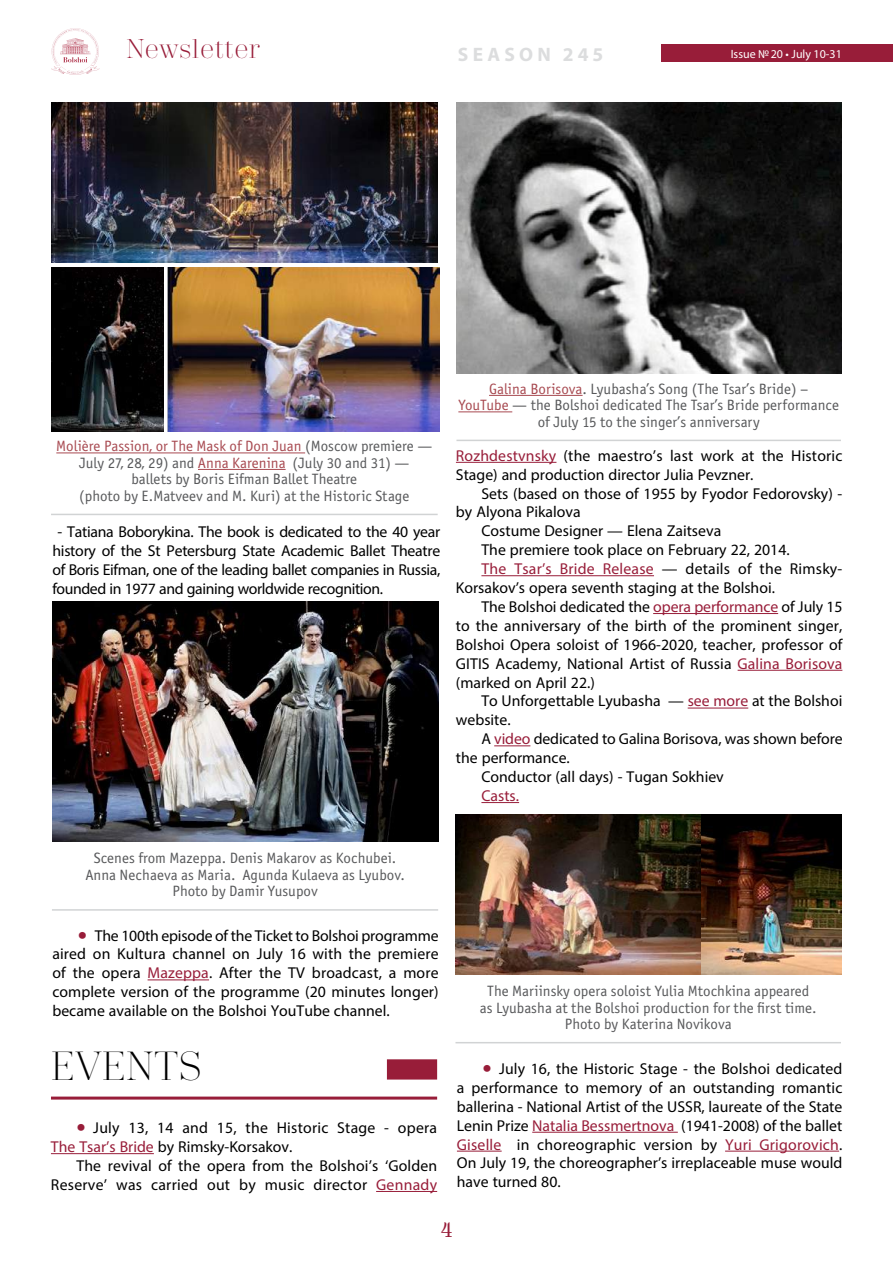
<style>
.page{position:relative;width:893px;height:1263px;background:#fff}
.page>*{position:absolute;margin:0;border:0;box-sizing:border-box;transform-origin:0 0}
.t1{font:300 40.5px "Trivia Serif";color:#000}
.t2{font:300 27px "Trivia Serif";color:#981d39}
.t3{font:21px "Trivia Serif 10 Demo";color:#981d39}
.t4{font:700 19.5px "Myriad Pro";letter-spacing:.22em;color:#dcddde}
.t5{font:15.75px/18.9px "Myriad Pro";color:#000;text-align:justify}
.t6{font:15.75px "Myriad Pro";letter-spacing:.015em;color:#981d39}
.t7{font:15px/16.5px "Officina Sans Book ITC";color:#58595b;text-align:center}
.t8{font:12px "Myriad Pro";color:#fff}
.s1{color:#a84a51}
.s2{color:#981d39}
.s3{color:#000}
.s4{font-size:33px;color:#981d39}
</style>
<div class="page">
<div style="left:661px;top:45px;width:232px;height:17px;background:#981d39"></div>
<svg style="left:51px;top:28px;width:49px;height:47px"></svg>
<img style="left:53px;top:602px;width:386px;height:239px">
<hr style="left:52px;top:909px;width:386px;height:2px;background:#d1d3d4">
<div style="left:387px;top:1059px;width:50px;height:20px;background:#981d39"></div>
<hr style="left:51px;top:1096px;width:386px;height:3px;background:#981d39">
<hr style="left:51px;top:1153px;width:103px;height:1px;background:#981d39">
<hr style="left:376px;top:1191px;width:61px;height:1px;background:#981d39">
<img style="left:457px;top:102px;width:384px;height:271px">
<hr style="left:489px;top:395px;width:94px;height:1px;background:#a84a51">
<hr style="left:458px;top:411px;width:54px;height:1px;background:#a84a51">
<hr style="left:456px;top:440px;width:385px;height:1px;background:#d1d3d4">
<hr style="left:456px;top:462px;width:100px;height:1px;background:#981d39">
<hr style="left:481px;top:575px;width:173px;height:1px;background:#981d39">
<hr style="left:653px;top:613px;width:125px;height:1px;background:#981d39">
<hr style="left:738px;top:670px;width:104px;height:1px;background:#981d39">
<hr style="left:688px;top:708px;width:60px;height:1px;background:#981d39">
<hr style="left:494px;top:745px;width:36px;height:1px;background:#981d39">
<hr style="left:481px;top:802px;width:38px;height:1px;background:#981d39">
<img style="left:456px;top:814px;width:385px;height:160px">
<hr style="left:455px;top:1042px;width:386px;height:1px;background:#d1d3d4">
<hr style="left:532px;top:1132px;width:146px;height:1px;background:#981d39">
<hr style="left:457px;top:1151px;width:45px;height:1px;background:#981d39">
<hr style="left:725px;top:1151px;width:114px;height:1px;background:#981d39">
<img style="left:52px;top:102px;width:386px;height:160px">
<img style="left:51px;top:268px;width:113px;height:164px">
<img style="left:168px;top:268px;width:272px;height:164px">
<hr style="left:56px;top:452px;width:249px;height:1px;background:#a84a51">
<hr style="left:198px;top:469px;width:88px;height:1px;background:#a84a51">
<hr style="left:51px;top:514px;width:387px;height:1px;background:#d1d3d4">
<hr style="left:148px;top:979px;width:61px;height:1px;background:#981d39">
<h2 class="t2" style="left:126px;top:35px;width:135px">Newsletter</h2>
<p class="t8" style="left:731px;top:46px;width:113px">Issue №20 • July 10-31</p>
<p class="t4" style="left:458px;top:41px;width:147px">SEASON 245</p>
<p class="t7" style="left:56px;top:438px;width:378px"><span class="s1">Molière Passion, or The Mask of Don Juan</span> (Moscow premiere — July 27, 28, 29) and <span class="s1">Anna Karenina</span> (July 30 and 31) —<br>ballets by Boris Eifman Ballet Theatre<br>(photo by E.Matveev and M. Kuri) at the Historic Stage</p>
<p class="t5" style="left:52px;top:522px;width:389px;text-indent:5px">- Tatiana Boborykina. The book is dedicated to the 40 year history of the St Petersburg State Academic Ballet Theatre of Boris Eifman, one of the leading ballet companies in Russia, founded in 1977 and gaining worldwide recognition.</p>
<p class="t7" style="left:458px;top:381px;width:382px"><span class="s1">Galina Borisova</span>. Lyubasha’s Song (The Tsar’s Bride) –<br><span class="s1">YouTube</span> — the Bolshoi dedicated The Tsar’s Bride performance of July 15 to the singer’s anniversary</p>
<p class="t5" style="left:456px;top:446px;width:388px"><span class="s2">Rozhdestvnsky</span> (the maestro’s last work at the Historic<br>Stage) and production director Julia Pevzner.</p>
<p class="t5" style="left:481px;top:484px;width:362px">Sets (based on those of 1955 by Fyodor Fedorovsky) -</p>
<p class="t5" style="left:456px;top:502px;width:126px">by Alyona Pikalova</p>
<p class="t5" style="left:481px;top:521px;width:241px">Costume Designer — Elena Zaitseva</p>
<p class="t5" style="left:481px;top:540px;width:310px">The premiere took place on February 22, 2014.</p>
<p class="t6" style="left:481px;top:559px;width:362px">The Tsar’s Bride Release <span class="s3">— details of the Rimsky-</span></p>
<p class="t5" style="left:456px;top:578px;width:321px">Korsakov’s opera seventh staging at the Bolshoi.</p>
<p class="t5" style="left:481px;top:597px;width:363px">The Bolshoi dedicated the <span class="s2">opera performance</span> of July 15</p>
<p class="t5" style="left:456px;top:616px;width:388px">to the anniversary of the birth of the prominent singer,</p>
<p class="t5" style="left:456px;top:635px;width:388px">Bolshoi Opera soloist of 1966-2020, teacher, professor of</p>
<p class="t5" style="left:456px;top:654px;width:388px">GITIS Academy, National Artist of Russia <span class="s2">Galina Borisova</span></p>
<p class="t5" style="left:456px;top:673px;width:140px">(marked on April 22.)</p>
<p class="t5" style="left:481px;top:691px;width:362px">To Unforgettable Lyubasha — <span class="s2">see more</span> at the Bolshoi</p>
<p class="t5" style="left:456px;top:710px;width:56px">website.</p>
<p class="t5" style="left:481px;top:729px;width:363px">A <span class="s2">video</span> dedicated to Galina Borisova, was shown before</p>
<p class="t5" style="left:456px;top:748px;width:115px">the performance.</p>
<p class="t5" style="left:481px;top:767px;width:244px">Conductor (all days) - Tugan Sokhiev</p>
<p class="t6" style="left:481px;top:786px;width:39px">Casts.</p>
<p class="t7" style="left:85px;top:850px;width:321px">Scenes from Mazeppa. Denis Makarov as Kochubei.<br>Anna Nechaeva as Maria. Agunda Kulaeva as Lyubov.<br>Photo by Damir Yusupov</p>
<p class="t5" style="left:52px;top:925px;width:388px;text-indent:26px"><span class="s4">•</span> The 100th episode of the Ticket to Bolshoi programme aired on Kultura channel on July 16 with the premiere of the opera <span class="s2">Mazeppa</span>. After the TV broadcast, a more complete version of the programme (20 minutes longer) became available on the Bolshoi YouTube channel.</p>
<h1 class="t1" style="left:51px;top:1044px;width:153px">EVENTS</h1>
<p class="t5" style="left:51px;top:1118px;width:388px;text-indent:26px"><span class="s4">•</span> July 13, 14 and 15, the Historic Stage - opera<br><span class="s2">The Tsar’s Bride</span> by Rimsky-Korsakov.</p>
<p class="t5" style="left:51px;top:1156px;width:388px;text-align:right">The revival of the opera from the Bolshoi’s ‘Golden<br>Reserve’ was carried out by music director <span class="s2">Gennady</span></p>
<p class="t7" style="left:480px;top:983px;width:338px">The Mariinsky opera soloist Yulia Mtochkina appeared as Lyubasha at the Bolshoi production for the first time.<br>Photo by Katerina Novikova</p>
<p class="t5" style="left:457px;top:1059px;width:387px;text-indent:26px"><span class="s4">•</span> July 16, the Historic Stage - the Bolshoi dedicated a performance to memory of an outstanding romantic ballerina - National Artist of the USSR, laureate of the State Lenin Prize <span class="s2">Natalia Bessmertnova</span> (1941-2008) of the ballet <span class="s2">Giselle</span> in choreographic version by <span class="s2">Yuri Grigorovich</span>.<br>On July 19, the choreographer’s irreplaceable muse would have turned 80.</p>
<h3 class="t3" style="left:441px;top:1217px;width:13px">4</h3>
</div>
